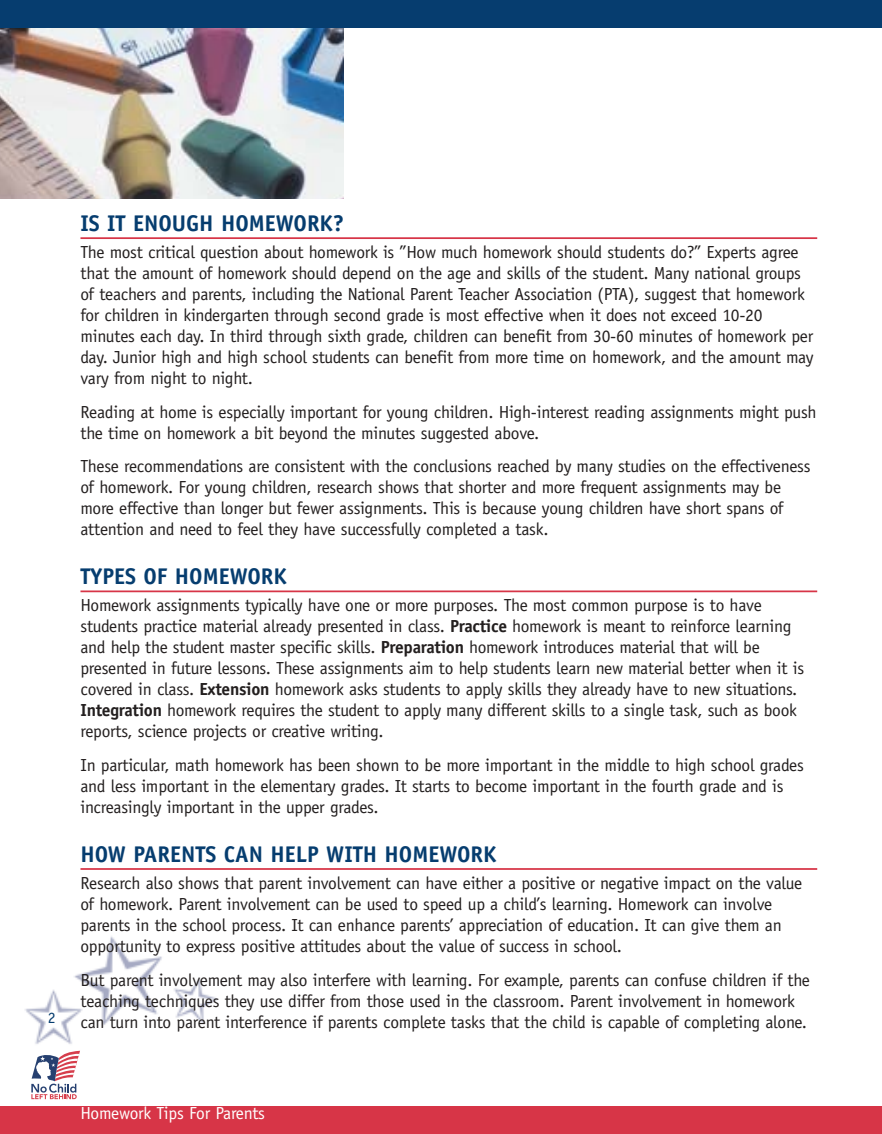
<style>
.page{position:relative;width:882px;height:1134px;background:#fff}
.page>*{position:absolute;margin:0;border:0;box-sizing:border-box;transform-origin:0 0}
.t1{font:700 22.75px "Officina Sans";color:#063d6f}
.t2{font:17.5px/21px "Officina Sans";letter-spacing:-.015em;color:#231f1f}
.t3{font:17.5px "Officina Sans";letter-spacing:-.015em;color:#fff}
.t4{font:15.75px "Officina Sans";color:#063d6f}
.s1{font-weight:700}
</style>
<div class="page">
<img style="left:0;top:28px;width:343px;height:170px">
<img style="left:25px;top:936px;width:193px;height:115px">
<hr style="left:80px;top:237px;width:737px;height:2px;background:#d73547">
<hr style="left:80px;top:591px;width:737px;height:1px;background:#d73547">
<hr style="left:80px;top:868px;width:737px;height:2px;background:#d73547">
<div style="left:0;top:1107px;width:882px;height:27px;background:#d73547"></div>
<div style="left:0;top:0;width:882px;height:28px;background:#063d6f"></div>
<svg style="left:31px;top:1051px;width:49px;height:48px"></svg>
<p class="t4" style="left:48px;top:1012px;width:9px">2</p>
<h1 class="t1" style="left:80px;top:214px;width:265px">IS IT ENOUGH HOMEWORK?</h1>
<p class="t2" style="left:80px;top:243px;width:735px">The most critical question about homework is ”How much homework should students do?” Experts agree that the amount of homework should depend on the age and skills of the student. Many national groups of teachers and parents, including the National Parent Teacher Association (PTA), suggest that homework for children in kindergarten through second grade is most effective when it does not exceed 10-20 minutes each day. In third through sixth grade, children can benefit from 30-60 minutes of homework per day. Junior high and high school students can benefit from more time on homework, and the amount may vary from night to night.</p>
<p class="t2" style="left:80px;top:403px;width:738px">Reading at home is especially important for young children. High-interest reading assignments might push the time on homework a bit beyond the minutes suggested above.</p>
<p class="t2" style="left:80px;top:457px;width:732px">These recommendations are consistent with the conclusions reached by many studies on the effectiveness of homework. For young children, research shows that shorter and more frequent assignments may be more effective than longer but fewer assignments. This is because young children have short spans of attention and need to feel they have successfully completed a task.</p>
<h1 class="t1" style="left:80px;top:568px;width:208px">TYPES OF HOMEWORK</h1>
<p class="t2" style="left:80px;top:596px;width:725px">Homework assignments typically have one or more purposes. The most common purpose is to have students practice material already presented in class. <span class="s1">Practice</span> homework is meant to reinforce learning and help the student master specific skills. <span class="s1">Preparation</span> homework introduces material that will be presented in future lessons. These assignments aim to help students learn new material better when it is covered in class. <span class="s1">Extension</span> homework asks students to apply skills they already have to new situations.<br><span class="s1">Integration</span> homework requires the student to apply many different skills to a single task, such as book reports, science projects or creative writing.</p>
<p class="t2" style="left:80px;top:756px;width:725px">In particular, math homework has been shown to be more important in the middle to high school grades and less important in the elementary grades. It starts to become important in the fourth grade and is increasingly important in the upper grades.</p>
<h1 class="t1" style="left:80px;top:845px;width:417px">HOW PARENTS CAN HELP WITH HOMEWORK</h1>
<p class="t2" style="left:80px;top:874px;width:723px">Research also shows that parent involvement can have either a positive or negative impact on the value of homework. Parent involvement can be used to speed up a child’s learning. Homework can involve parents in the school process. It can enhance parents’ appreciation of education. It can give them an opportunity to express positive attitudes about the value of success in school.</p>
<p class="t2" style="left:80px;top:971px;width:731px">But parent involvement may also interfere with learning. For example, parents can confuse children if the teaching techniques they use differ from those used in the classroom. Parent involvement in homework can turn into parent interference if parents complete tasks that the child is capable of completing alone.</p>
<p class="t3" style="left:80px;top:1107px;width:186px">Homework Tips For Parents</p>
</div>
